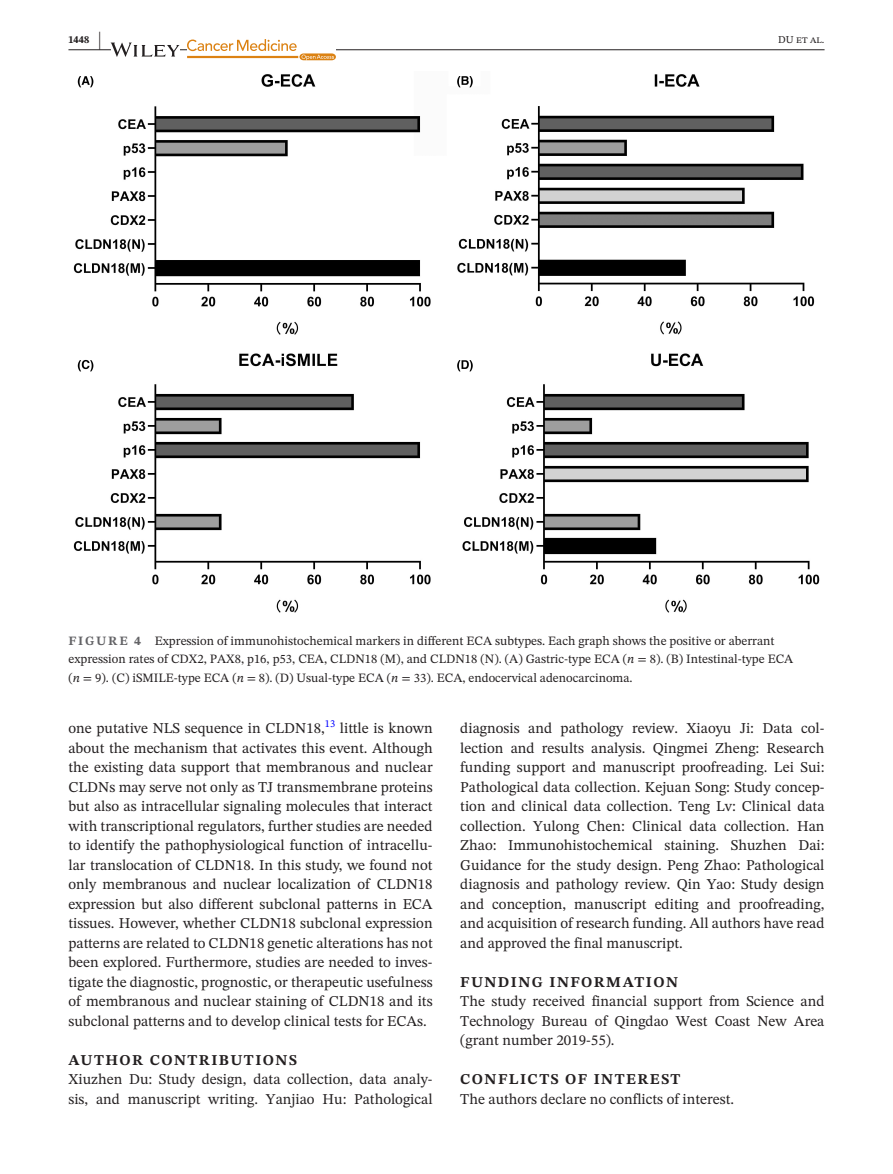
<style>
.page{position:relative;width:893px;height:1174px;background:#fff}
.page>*{position:absolute;margin:0;border:0;box-sizing:border-box;transform-origin:0 0}
.t1{font:15px/19.5px "STIX Two Text";color:#231f20;text-align:justify}
.t2{font:700 15px "STIX Two Text";letter-spacing:.1em;color:#231f20}
.t3{font:12.75px/18px "STIX Two Text";color:#231f20}
.t4{font:10.5px "STIX Two Text";color:#231f20}
.t5{font:700 10.5px "STIX Two Text";color:#231f20}
.t6{font:10.5px "STIX Two Text";color:#00f}
.s1{font-size:21px}
.s2{font-weight:700;color:#636366}
.s3{font-style:italic}
.s4{font-family:"STIX"}
</style>
<div class="page">
<hr style="left:68px;top:49px;width:756px;height:1px;background:#231f20">
<svg style="left:111px;top:43px;width:68px;height:14px"></svg>
<svg style="left:187px;top:39px;width:149px;height:21px"></svg>
<img style="left:73px;top:74px;width:747px;height:539px">
<p class="t5" style="left:68px;top:32px;width:34px">1448 <span class="s1">|</span></p>
<p class="t4" style="left:778px;top:32px;width:48px">DU et al.</p>
<p class="t3" style="left:68px;top:632px;width:726px"><span class="s2">FIGURE 4</span> Expression of immunohistochemical markers in different ECA subtypes. Each graph shows the positive or aberrant expression rates of CDX2, PAX8, p16, p53, CEA, CLDN18 (M), and CLDN18 (N). (A) Gastric-type ECA (<span class="s3">n</span> <span class="s4">=</span> 8). (B) Intestinal-type ECA (<span class="s3">n</span> <span class="s4">=</span> 9). (C) iSMILE-type ECA (<span class="s3">n</span> <span class="s4">=</span> 8). (D) Usual-type ECA (<span class="s3">n</span> <span class="s4">=</span> 33). ECA, endocervical adenocarcinoma.</p>
<p class="t1" style="left:68px;top:718px;width:258px">one putative NLS sequence in CLDN18,</p>
<p class="t6" style="left:325px;top:715px;width:12px">13</p>
<p class="t1" style="left:68px;top:718px;width:366px;text-indent:271px">little is known about the mechanism that activates this event. Although the existing data support that membranous and nuclear CLDNs may serve not only as TJ transmembrane proteins but also as intracellular signaling molecules that interact with transcriptional regulators, further studies are needed to identify the pathophysiological function of intracellu&shy;lar translocation of CLDN18. In this study, we found not only membranous and nuclear localization of CLDN18 expression but also different subclonal patterns in ECA tissues. However, whether CLDN18 subclonal expression patterns are related to CLDN18 genetic alterations has not been explored. Furthermore, studies are needed to inves&shy;tigate the diagnostic, prognostic, or therapeutic usefulness of membranous and nuclear staining of CLDN18 and its subclonal patterns and to develop clinical tests for ECAs.</p>
<p class="t2" style="left:68px;top:1049px;width:230px">AUTHOR CONTRIBUTIONS</p>
<p class="t1" style="left:68px;top:1069px;width:366px">Xiuzhen Du: Study design, data collection, data analy&shy;sis, and manuscript writing. Yanjiao Hu: Pathological</p>
<p class="t1" style="left:460px;top:718px;width:366px">diagnosis and pathology review. Xiaoyu Ji: Data col&shy;lection and results analysis. Qingmei Zheng: Research funding support and manuscript proofreading. Lei Sui:<br>Pathological data collection. Kejuan Song: Study concep&shy;tion and clinical data collection. Teng Lv: Clinical data collection. Yulong Chen: Clinical data collection. Han Zhao: Immunohistochemical staining. Shuzhen Dai:<br>Guidance for the study design. Peng Zhao: Pathological diagnosis and pathology review. Qin Yao: Study design and conception, manuscript editing and proofreading, and acquisition of research funding. All authors have read and approved the final manuscript.</p>
<p class="t2" style="left:460px;top:971px;width:219px">FUNDING INFORMATION</p>
<p class="t1" style="left:460px;top:991px;width:366px">The study received financial support from Science and Technology Bureau of Qingdao West Coast New Area (grant number 2019-55).</p>
<p class="t2" style="left:460px;top:1068px;width:222px">CONFLICTS OF INTEREST</p>
<p class="t1" style="left:460px;top:1089px;width:275px">The authors declare no conflicts of interest.</p>
</div>
